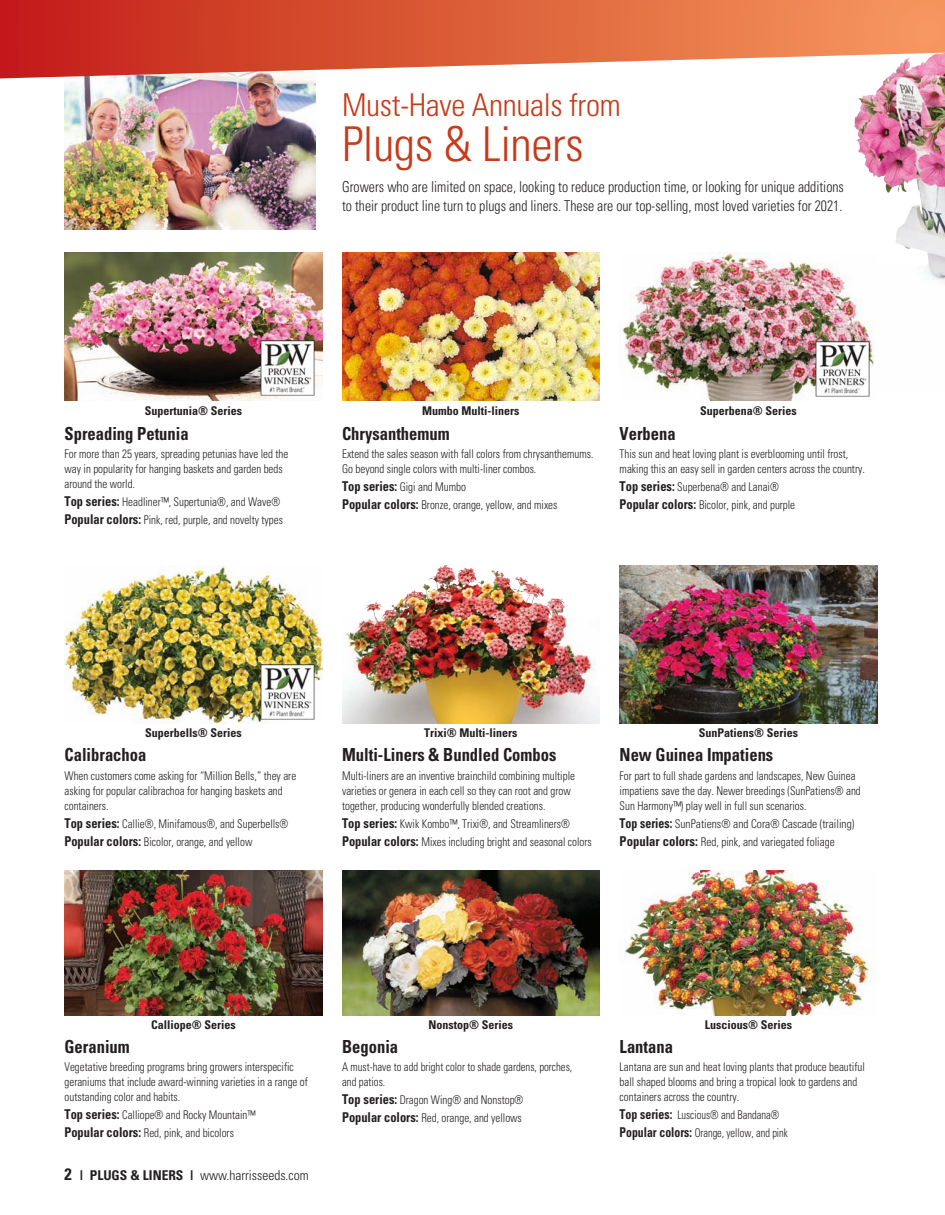
<style>
.page{position:relative;width:945px;height:1215px;background:#fff}
.page>*{position:absolute;margin:0;border:0;box-sizing:border-box;transform-origin:0 0}
.copy{font:300 condensed 48px "Univers";letter-spacing:-.01em;color:#c63b1a}
.copy-2{font:300 condensed 31.5px "Univers";letter-spacing:-.01em;color:#c63b1a}
.copy-3{font:700 condensed 18px "Univers";color:#231f20;scale:.92 1}
.copy-4{font:300 condensed 15px/19.5px "Univers";color:#231f20;scale:.92 1}
.t1{font:300 condensed 13.5px "Univers";color:#231f20}
.copy-5{font:300 condensed 12px/15px "Univers";color:#231f20;scale:.92 1}
.copy-6{font:700 condensed 12px "Univers";color:#231f20}
.copy-7{font:300 condensed 12px/18px "Univers";color:#231f20;scale:.96 1}
.copy-8{font:300 condensed 12px/15px "Univers";color:#231f20;scale:.9 1}
.copy-9{font:300 condensed 12px "Univers";color:#231f20;scale:.87 1}
.copy-10{font:300 condensed 12px "Univers";color:#231f20;scale:.88 1}
.s1{font-weight:700;font-size:13.5px}
.s2{font-weight:700;font-size:16.5px}
.s3{font-weight:700}
</style>
<div class="page">
<img style="left:65px;top:78px;width:251px;height:151px">
<svg style="left:0;top:0;width:945px;height:78px;background:#dd6b50"></svg>
<img style="left:65px;top:252px;width:257px;height:149px">
<img style="left:65px;top:565px;width:257px;height:159px">
<img style="left:65px;top:870px;width:257px;height:146px">
<img style="left:342px;top:252px;width:258px;height:149px">
<img style="left:342px;top:565px;width:258px;height:159px">
<img style="left:342px;top:870px;width:258px;height:146px">
<img style="left:620px;top:565px;width:257px;height:159px">
<img style="left:624px;top:870px;width:249px;height:146px">
<img style="left:259px;top:340px;width:57px;height:56px">
<img style="left:259px;top:664px;width:57px;height:57px">
<img style="left:842px;top:16px;width:103px;height:267px">
<img style="left:620px;top:252px;width:257px;height:149px">
<img style="left:815px;top:341px;width:56px;height:57px">
<p class="copy-2" style="left:342px;top:86px;width:280px">Must-Have Annuals from</p>
<p class="copy" style="left:342px;top:116px;width:243px">Plugs &amp; Liners</p>
<p class="copy-4" style="left:342px;top:176px;width:547px">Growers who are limited on space, looking to reduce production time, or looking for unique additions to their product line turn to plugs and liners. These are our top-selling, most loved varieties for 2021.</p>
<p class="copy-6" style="left:145px;top:404px;width:99px">Supertunia® Series</p>
<p class="copy-3" style="left:65px;top:422px;width:137px">Spreading Petunia</p>
<p class="copy-5" style="left:65px;top:446px;width:245px">For more than 25 years, spreading petunias have led the way in popularity for hanging baskets and garden beds around the world.</p>
<p class="copy-5" style="left:65px;top:494px;width:236px"><span class="s1">Top series:</span> Headliner™, Supertunia®, and Wave®</p>
<p class="copy-5" style="left:65px;top:512px;width:239px"><span class="s1">Popular colors:</span> Pink, red, purple, and novelty types</p>
<p class="copy-6" style="left:422px;top:404px;width:99px">Mumbo Multi-liners</p>
<p class="copy-3" style="left:342px;top:422px;width:118px">Chrysanthemum</p>
<p class="copy-5" style="left:342px;top:446px;width:275px">Extend the sales season with fall colors from chrysanthemums.<br>Go beyond single colors with multi-liner combos.</p>
<p class="copy-5" style="left:342px;top:479px;width:136px"><span class="s1">Top series:</span> Gigi and Mumbo</p>
<p class="copy-5" style="left:342px;top:497px;width:236px"><span class="s1">Popular colors:</span> Bronze, orange, yellow, and mixes</p>
<p class="copy-6" style="left:700px;top:404px;width:98px">Superbena® Series</p>
<p class="copy-3" style="left:620px;top:422px;width:63px">Verbena</p>
<p class="copy-5" style="left:620px;top:446px;width:268px">This sun and heat loving plant is everblooming until frost, making this an easy sell in garden centers across the country.</p>
<p class="copy-5" style="left:620px;top:479px;width:175px"><span class="s1">Top series:</span> Superbena® and Lanai®</p>
<p class="copy-5" style="left:620px;top:497px;width:192px"><span class="s1">Popular colors:</span> Bicolor, pink, and purple</p>
<p class="copy-6" style="left:145px;top:726px;width:98px">Superbells® Series</p>
<p class="copy-3" style="left:65px;top:744px;width:91px">Calibrachoa</p>
<p class="copy-5" style="left:65px;top:768px;width:253px">When customers come asking for “Million Bells,” they are asking for popular calibrachoa for hanging baskets and containers.</p>
<p class="copy-5" style="left:65px;top:816px;width:245px"><span class="s1">Top series:</span> Callie®, Minifamous®, and Superbells®</p>
<p class="copy-5" style="left:65px;top:834px;width:206px"><span class="s1">Popular colors:</span> Bicolor, orange, and yellow</p>
<p class="copy-6" style="left:424px;top:726px;width:95px">Trixi® Multi-liners</p>
<p class="copy-3" style="left:342px;top:744px;width:234px">Multi-Liners &amp; Bundled Combos</p>
<p class="copy-5" style="left:342px;top:768px;width:255px">Multi-liners are an inventive brainchild combining multiple varieties or genera in each cell so they can root and grow together, producing wonderfully blended creations.</p>
<p class="copy-5" style="left:342px;top:816px;width:249px"><span class="s1">Top series:</span> Kwik Kombo™, Trixi®, and Streamliners®</p>
<p class="copy-5" style="left:342px;top:834px;width:273px"><span class="s1">Popular colors:</span> Mixes including bright and seasonal colors</p>
<p class="copy-6" style="left:699px;top:726px;width:101px">SunPatiens® Series</p>
<p class="copy-3" style="left:620px;top:744px;width:169px">New Guinea Impatiens</p>
<p class="copy-5" style="left:620px;top:768px;width:264px">For part to full shade gardens and landscapes, New Guinea impatiens save the day. Newer breedings (SunPatiens® and<br>Sun Harmony™) play well in full sun scenarios.</p>
<p class="copy-7" style="left:620px;top:815px;width:246px"><span class="s1">Top series:</span> SunPatiens® and Cora® Cascade (trailing)<br><span class="s1">Popular colors:</span> Red, pink, and variegated foliage</p>
<p class="copy-6" style="left:151px;top:1018px;width:86px">Calliope® Series</p>
<p class="copy-3" style="left:65px;top:1035px;width:72px">Geranium</p>
<p class="copy-5" style="left:65px;top:1059px;width:266px">Vegetative breeding programs bring growers interspecific geraniums that include award-winning varieties in a range of outstanding color and habits.</p>
<p class="copy-5" style="left:65px;top:1107px;width:209px"><span class="s1">Top series:</span> Calliope® and Rocky Mountain™</p>
<p class="copy-5" style="left:65px;top:1125px;width:186px"><span class="s1">Popular colors:</span> Red, pink, and bicolors</p>
<p class="t1" style="left:65px;top:1167px;width:246px"><span class="s2">2</span> <span class="s3">| PLUGS &amp; LINERS |</span> www.harrisseeds.com</p>
<p class="copy-6" style="left:429px;top:1018px;width:86px">Nonstop® Series</p>
<p class="copy-3" style="left:342px;top:1035px;width:63px">Begonia</p>
<p class="copy-8" style="left:342px;top:1059px;width:257px">A must-have to add bright color to shade gardens, porches, and patios.</p>
<p class="copy-5" style="left:342px;top:1092px;width:199px"><span class="s1">Top series:</span> Dragon Wing® and Nonstop®</p>
<p class="copy-5" style="left:342px;top:1110px;width:197px"><span class="s1">Popular colors:</span> Red, orange, and yellows</p>
<p class="copy-6" style="left:705px;top:1018px;width:89px">Luscious® Series</p>
<p class="copy-3" style="left:620px;top:1035px;width:59px">Lantana</p>
<p class="copy-5" style="left:620px;top:1059px;width:268px">Lantana are sun and heat loving plants that produce beautiful ball shaped blooms and bring a tropical look to gardens and containers across the country.</p>
<p class="copy-10" style="left:620px;top:1108px;width:183px"><span class="s1">Top series:</span> Luscious® and Bandana®</p>
<p class="copy-9" style="left:620px;top:1126px;width:195px"><span class="s1">Popular colors:</span> Orange, yellow, and pink</p>
</div>
